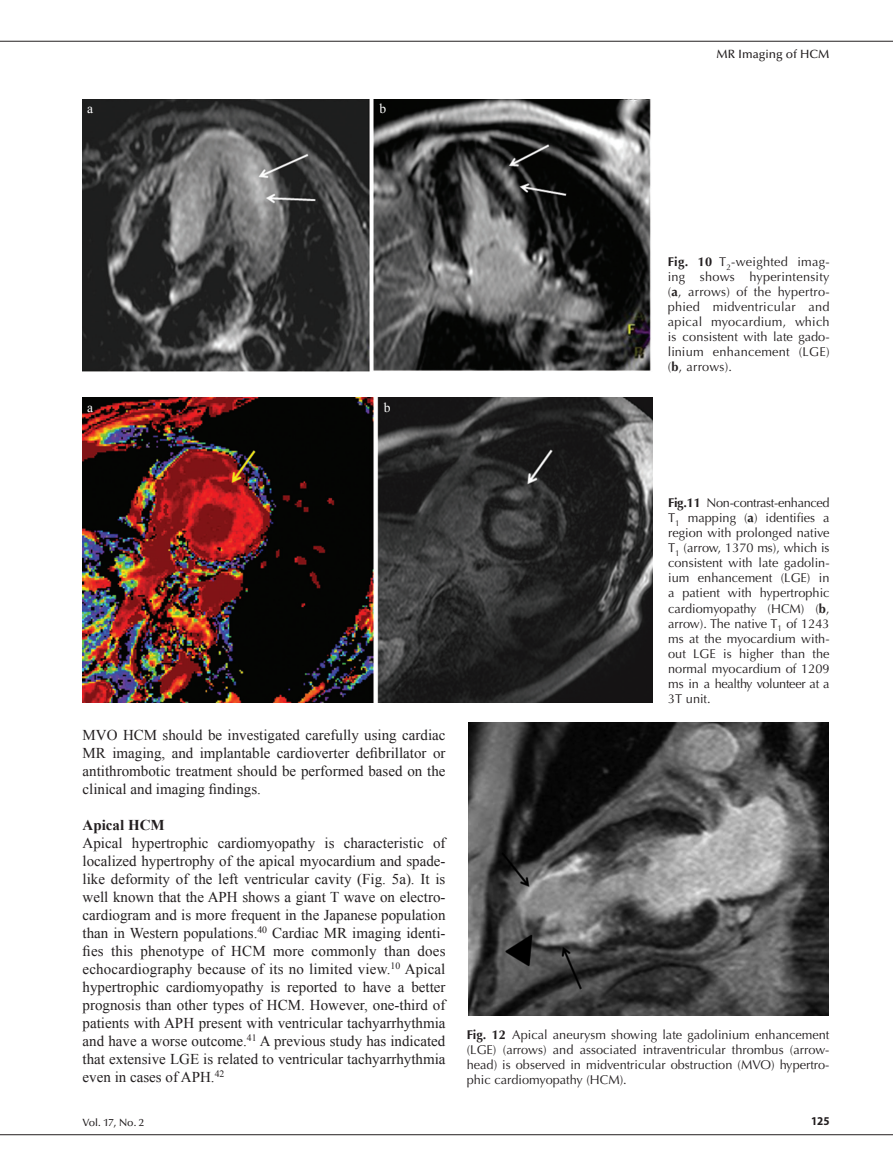
<style>
.page{position:relative;width:893px;height:1174px;background:#fff}
.page>*{position:absolute;margin:0;border:0;box-sizing:border-box;transform-origin:0 0}
.Txf{font:15px/18px "Times New Roman";color:#231f20;text-align:justify}
.t1{font:700 15px "Times New Roman";color:#231f20}
.Txf-2{font:13.5px "Times New Roman";color:#fff}
.Table_Fig_Box_Title{font:12.75px/15px "Optima LT Std";color:#231f20;text-align:justify}
.t2{font:500 12px "Optima LT Std";color:#231f20}
.t3{font:700 semi-condensed 12px "Myriad Pro";color:#231f20}
.t4{font:500 10.5px "Optima LT Std";color:#231f20}
.s1{font-weight:700}
</style>
<div class="page">
<hr style="left:0;top:1134px;width:893px;height:1px;background:#231f20">
<hr style="left:0;top:41px;width:893px;height:1px;background:#231f20">
<img style="left:468px;top:722px;width:360px;height:293px">
<img style="left:83px;top:398px;width:570px;height:305px">
<img style="left:83px;top:99px;width:568px;height:272px">
<p class="Txf-2" style="left:87px;top:99px;width:7px">a</p>
<p class="Txf-2" style="left:380px;top:99px;width:8px">b</p>
<p class="t2" style="left:717px;top:48px;width:115px">MR Imaging of HCM</p>
<p class="Txf-2" style="left:87px;top:398px;width:7px">a</p>
<p class="Txf-2" style="left:384px;top:398px;width:8px">b</p>
<p class="Table_Fig_Box_Title" style="left:668px;top:254px;width:163px"><span class="s1">Fig. 10</span> T<sub>2</sub>-weighted imag&shy;ing shows hyperintensity (<span class="s1">a</span>, arrows) of the hypertro&shy;phied midventricular and apical myocardium, which is consistent with late gado&shy;linium enhancement (LGE) (<span class="s1">b</span>, arrows).</p>
<p class="Txf" style="left:83px;top:725px;width:364px">MVO HCM should be investigated carefully using cardiac MR imaging, and implantable cardioverter defibrillator or antithrombotic treatment should be performed based on the clinical and imaging findings.</p>
<h3 class="t1" style="left:83px;top:814px;width:84px">Apical HCM</h3>
<p class="Txf" style="left:83px;top:833px;width:364px">Apical hypertrophic cardiomyopathy is characteristic of localized hypertrophy of the apical myocardium and spade&shy;like deformity of the left ventricular cavity (Fig. 5a). It is well known that the APH shows a giant T wave on electro&shy;cardiogram and is more frequent in the Japanese population than in Western populations.<sup>40</sup> Cardiac MR imaging identi&shy;fies this phenotype of HCM more commonly than does echocardiography because of its no limited view.<sup>10</sup> Apical hypertrophic cardiomyopathy is reported to have a better prognosis than other types of HCM. However, one-third of patients with APH present with ventricular tachyarrhythmia and have a worse outcome.<sup>41</sup> A previous study has indicated that extensive LGE is related to ventricular tachyarrhythmia even in cases of APH.<sup>42</sup></p>
<p class="Table_Fig_Box_Title" style="left:668px;top:496px;width:163px"><span class="s1">Fig. 11</span> Non-contrast-enhanced T<sub>1</sub> mapping (<span class="s1">a</span>) identifies a region with prolonged native T<sub>1</sub> (arrow, 1370 ms), which is consistent with late gadolin&shy;ium enhancement (LGE) in a patient with hypertrophic cardiomyopathy (HCM) (<span class="s1">b</span>, arrow). The native T<sub>1</sub> of 1243 ms at the myocardium with&shy;out LGE is higher than the normal myocardium of 1209 ms in a healthy volunteer at a 3T unit.</p>
<p class="Table_Fig_Box_Title" style="left:467px;top:1027px;width:364px"><span class="s1">Fig. 12</span> Apical aneurysm showing late gadolinium enhancement (LGE) (arrows) and associated intraventricular thrombus (arrow&shy;head) is observed in midventricular obstruction (MVO) hypertro&shy;phic cardiomyopathy (HCM).</p>
<p class="t4" style="left:83px;top:1116px;width:63px">Vol. 17, No. 2</p>
<p class="t3" style="left:811px;top:1114px;width:20px">125</p>
</div>
